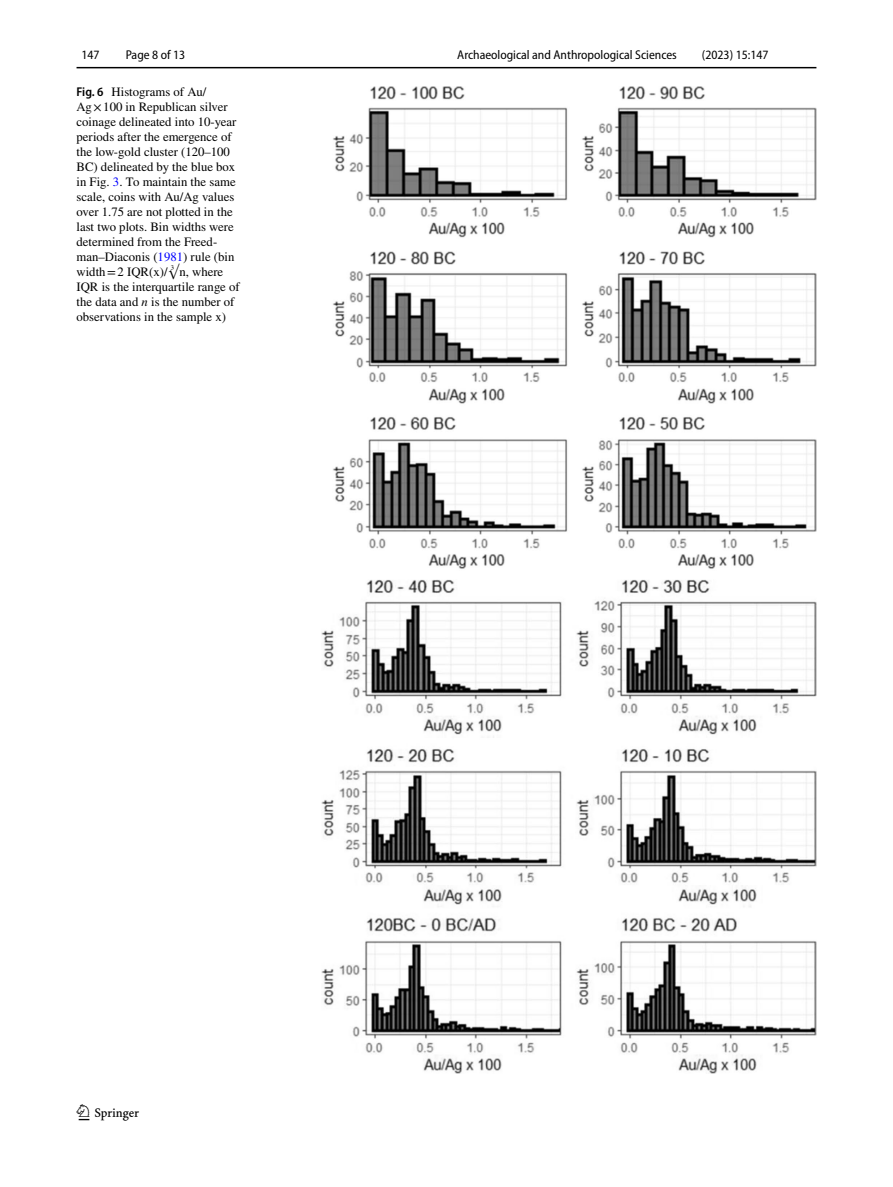
<style>
.page{position:relative;width:893px;height:1187px;background:#fff}
.page>*{position:absolute;margin:0;border:0;box-sizing:border-box;transform-origin:0 0}
.t1{font:22.5px "Springnew Regular 2";color:#000}
.t2{font:12.75px/15px "STIX";color:#000}
.t3{font:semi-condensed 12.75px "Myriad Pro";color:#000}
.s1{font-family:"Myriad Pro";font-weight:600;font-stretch:semi-condensed}
.s2{color:#00f}
.s3{font-style:italic}
</style>
<div class="page">
<hr style="left:77px;top:67px;width:739px;height:1px;background:#000">
<img style="left:322px;top:87px;width:494px;height:986px">
<p class="t3" style="left:82px;top:48px;width:20px">147</p>
<p class="t3" style="left:126px;top:48px;width:61px">Page 8 of 13</p>
<p class="t2" style="left:77px;top:85px;width:165px"><span class="s1">Fig. 6</span> Histograms of Au/<br>Ag×100 in Republican silver coinage delineated into 10-year periods after the emergence of the low-gold cluster (120–100<br>BC) delineated by the blue box in Fig. <span class="s2">3</span>. To maintain the same scale, coins with Au/Ag values over 1.75 are not plotted in the last two plots. Bin widths were determined from the Freed&shy;man–Diaconis (<span class="s2">1981</span>) rule (bin width=2 IQR(x)/∛n, where<br>IQR is the interquartile range of the data and <span class="s3">n</span> is the number of observations in the sample x)</p>
<p class="t3" style="left:457px;top:48px;width:221px">Archaeological and Anthropological Sciences</p>
<p class="t3" style="left:702px;top:48px;width:68px">(2023) 15:147</p>
<h1 class="t1" style="left:79px;top:1104px;width:62px">1 3</h1>
</div>
